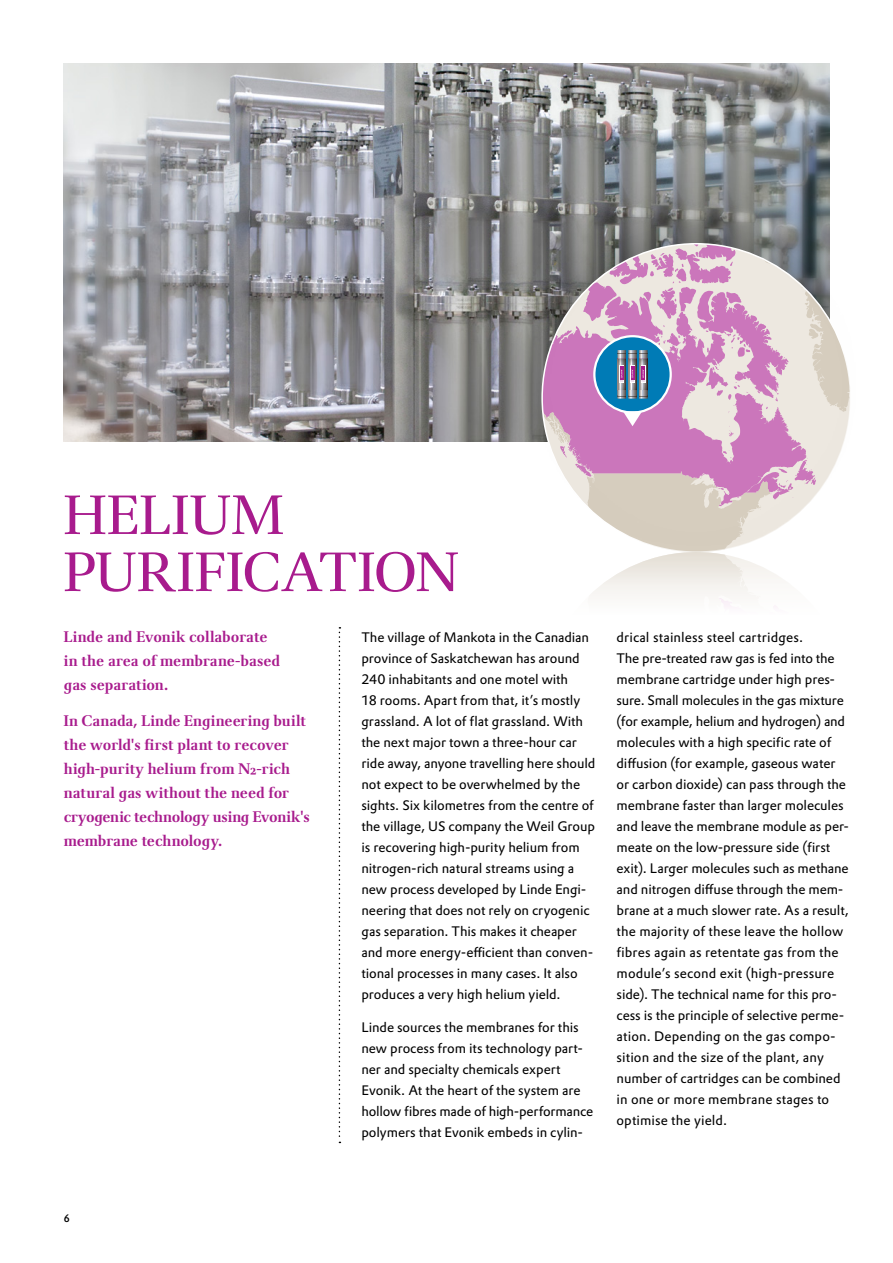
<style>
.page{position:relative;width:893px;height:1263px;background:#fff}
.page>*{position:absolute;margin:0;border:0;box-sizing:border-box;transform-origin:0 0}
.t1{font:54px/57px "Evonik Antares";letter-spacing:.005em;color:#a81b8d}
.t2{font:500 15px/24px "Evonik Antares";color:#a81b8d}
.t3{font:13.5px/21px "Evonik Prokyon";letter-spacing:-.005em;color:#000}
.t4{font:500 10.5px "Evonik Prokyon";color:#000}
</style>
<div class="page">
<img style="left:64px;top:63px;width:765px;height:378px">
<div style="left:473px;top:162px;width:356px;height:279px;background:#000;opacity:.4"></div>
<div style="left:496px;top:186px;width:397px;height:400px;background:#000;opacity:.15"></div>
<svg style="left:542px;top:552px;width:224px;height:42px"></svg>
<svg style="left:607px;top:544px;width:101px;height:16px"></svg>
<svg style="left:766px;top:449px;width:84px;height:158px"></svg>
<div style="left:594px;top:336px;width:77px;height:76px;background:#007bb6;border-radius:50%"></div>
<div style="left:593px;top:335px;width:79px;height:79px;border:2px solid #fff;border-radius:50%"></div>
<svg style="left:618px;top:366px;width:8px;height:17px"></svg>
<div style="left:618px;top:383px;width:8px;height:7px;background:#000;opacity:.75"></div>
<div style="left:618px;top:359px;width:8px;height:7px;background:#000;opacity:.75"></div>
<hr style="left:620px;top:365px;width:4px;height:17px;background:#fff">
<svg style="left:620px;top:366px;width:4px;height:16px"></svg>
<div style="left:629px;top:359px;width:7px;height:31px;background:#fff"></div>
<div style="left:629px;top:383px;width:7px;height:7px;background:#000;opacity:.75"></div>
<div style="left:629px;top:359px;width:7px;height:7px;background:#000;opacity:.75"></div>
<div style="left:630px;top:365px;width:5px;height:17px;background:#fff"></div>
<svg style="left:639px;top:366px;width:8px;height:17px"></svg>
<div style="left:639px;top:383px;width:8px;height:7px;background:#000;opacity:.75"></div>
<div style="left:639px;top:359px;width:8px;height:7px;background:#000;opacity:.75"></div>
<svg style="left:617px;top:350px;width:31px;height:10px"></svg>
<hr style="left:641px;top:366px;width:4px;height:13px;background:#a81b8d">
<svg style="left:631px;top:366px;width:4px;height:16px"></svg>
<svg style="left:642px;top:369px;width:4px;height:13px"></svg>
<svg style="left:617px;top:390px;width:31px;height:36px"></svg>
<svg style="left:339px;top:627px;width:1px;height:516px"></svg>
<h1 class="t1" style="left:64px;top:482px;width:396px">HELIUM<br>PURIFICATION</h1>
<p class="t2" style="left:64px;top:623px;width:218px">Linde and Evonik collaborate in the area of membrane-based gas separation.</p>
<p class="t2" style="left:64px;top:707px;width:247px">In Canada, Linde Engineering built the world's first plant to recover high-purity helium from N2-rich natural gas without the need for cryogenic technology using Evonik's membrane technology.</p>
<p class="t3" style="left:361px;top:626px;width:235px">The village of Mankota in the Canadian province of Saskatchewan has around 240 inhabitants and one motel with<br>18 rooms. Apart from that, it’s mostly grassland. A lot of flat grassland. With the next major town a three-hour car ride away, anyone travelling here should not expect to be overwhelmed by the sights. Six kilometres from the centre of the village, US company the Weil Group is recovering high-purity helium from nitrogen-rich natural streams using a new process developed by Linde Engi&shy;neering that does not rely on cryogenic gas separation. This makes it cheaper and more energy-efficient than conven&shy;tional processes in many cases. It also produces a very high helium yield.</p>
<p class="t3" style="left:361px;top:1016px;width:233px">Linde sources the membranes for this new process from its technology part&shy;ner and specialty chemicals expert Evonik. At the heart of the system are hollow fibres made of high-performance polymers that Evonik embeds in cylin-</p>
<p class="t3" style="left:617px;top:626px;width:234px">drical stainless steel cartridges.<br>The pre-treated raw gas is fed into the membrane cartridge under high pres&shy;sure. Small molecules in the gas mixture (for example, helium and hydrogen) and molecules with a high specific rate of diffusion (for example, gaseous water or carbon dioxide) can pass through the membrane faster than larger molecules and leave the membrane module as per&shy;meate on the low-pressure side (first exit). Larger molecules such as methane and nitrogen diffuse through the mem&shy;brane at a much slower rate. As a result, the majority of these leave the hollow fibres again as retentate gas from the module’s second exit (high-pressure side). The technical name for this pro&shy;cess is the principle of selective perme&shy;ation. Depending on the gas compo&shy;sition and the size of the plant, any number of cartridges can be combined in one or more membrane stages to optimise the yield.</p>
<p class="t4" style="left:64px;top:1210px;width:7px">6</p>
</div>
